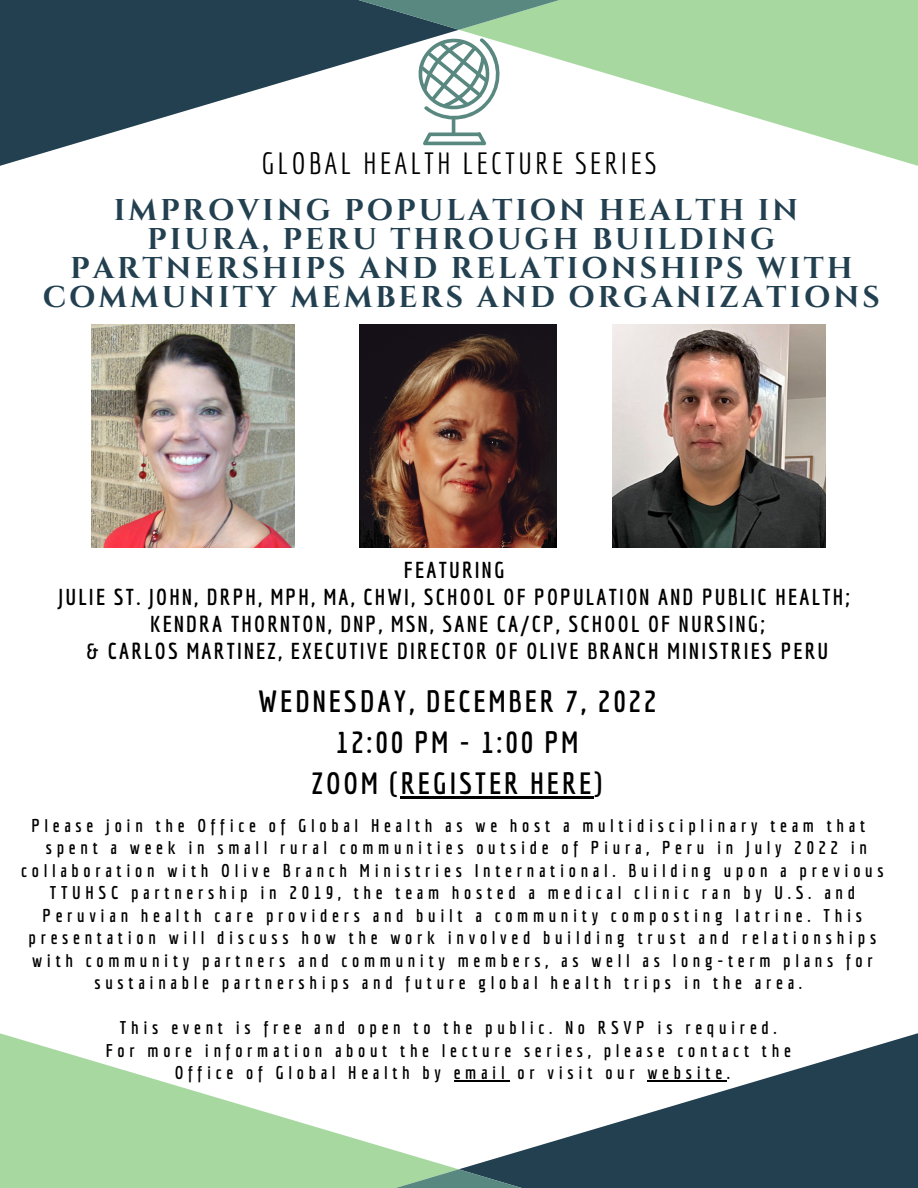
<style>
.page{position:relative;width:918px;height:1188px;background:#fff}
.page>*{position:absolute;margin:0;border:0;box-sizing:border-box;transform-origin:0 0}
.t1{font:700 30px/29.2px "Cinzel";letter-spacing:.1em;color:#224050;text-align:center}
.t2{font:700 30px/41px "Economica";letter-spacing:.1em;color:#000;text-align:center}
.t3{font:30px "Economica";letter-spacing:.1em;color:#000}
.t4{font:700 22.5px/27px "Economica";letter-spacing:.1em;color:#000;text-align:center}
.t5{font:700 18px/22.5px "Economica";letter-spacing:.26em;color:#000;text-align:center}
</style>
<div class="page">
<svg style="left:0;top:0;width:459px;height:166px;fill:#224050"></svg>
<svg style="left:459px;top:0;width:459px;height:166px;fill:#a6d8a0"></svg>
<svg style="left:258px;top:0;width:402px;height:30px;background:#618a7a"></svg>
<svg style="left:459px;top:1033px;width:459px;height:155px;fill:#224050"></svg>
<svg style="left:0;top:1033px;width:459px;height:155px;fill:#a6d8a0"></svg>
<svg style="left:256px;top:1169px;width:405px;height:19px;background:#628b79"></svg>
<svg style="left:419px;top:39px;width:81px;height:106px"></svg>
<img style="left:92px;top:324px;width:202px;height:223px">
<img style="left:612px;top:324px;width:214px;height:223px">
<img style="left:359px;top:324px;width:197px;height:223px">
<hr style="left:454px;top:1080px;width:55px;height:1px;background:#000">
<hr style="left:647px;top:1080px;width:80px;height:1px;background:#000">
<hr style="left:401px;top:796px;width:193px;height:2px;background:#000">
<h1 class="t3" style="left:261px;top:145px;width:397px">GLOBAL HEALTH LECTURE SERIES</h1>
<h1 class="t1" style="left:43px;top:196px;width:838px">IMPROVING POPULATION HEALTH IN<br>PIURA, PERU THROUGH BUILDING PARTNERSHIPS AND RELATIONSHIPS WITH COMMUNITY MEMBERS AND ORGANIZATIONS</h1>
<p class="t4" style="left:58px;top:556px;width:793px">FEATURING<br>JULIE ST. JOHN, DRPH, MPH, MA, CHWI, SCHOOL OF POPULATION AND PUBLIC HEALTH; KENDRA THORNTON, DNP, MSN, SANE CA/CP, SCHOOL OF NURSING;<br>&amp; CARLOS MARTINEZ, EXECUTIVE DIRECTOR OF OLIVE BRANCH MINISTRIES PERU</p>
<h1 class="t2" style="left:258px;top:681px;width:399px">WEDNESDAY, DECEMBER 7, 2022<br>12:00 PM - 1:00 PM<br>ZOOM (REGISTER HERE)</h1>
<p class="t5" style="left:21px;top:814px;width:864px">Please join the Office of Global Health as we host a multidisciplinary team that spent a week in small rural communities outside of Piura, Peru in July 2022 in collaboration with Olive Branch Ministries International. Building upon a previous TTUHSC partnership in 2019, the team hosted a medical clinic ran by U.S. and Peruvian health care providers and built a community composting latrine. This presentation will discuss how the work involved building trust and relationships with community partners and community members, as well as long-term plans for sustainable partnerships and future global health trips in the area.</p>
<p class="t5" style="left:106px;top:1016px;width:687px">This event is free and open to the public. No RSVP is required.<br>For more information about the lecture series, please contact the<br>Office of Global Health by email or visit our website.</p>
</div>
